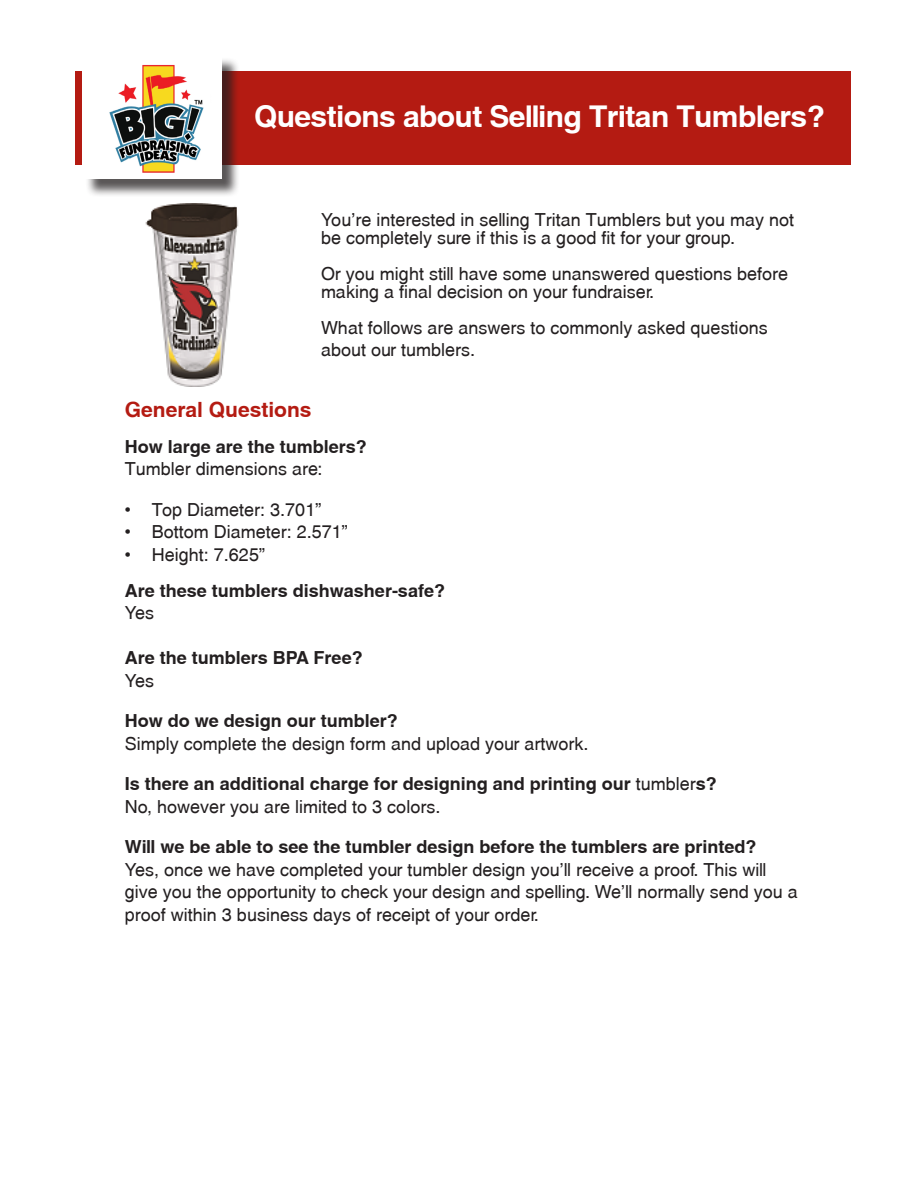
<style>
.page{position:relative;width:918px;height:1188px;background:#fff}
.page>*{position:absolute;margin:0;border:0;box-sizing:border-box;transform-origin:0 0}
.t1{font:700 30px "Swansea";letter-spacing:-.02em;color:#fff}
.t2{font:700 21px "Swansea";color:#b41b12}
.t3{font:18px/22.5px "Swansea";color:#231f20}
.t4{font:700 18px "Swansea";color:#231f20}
.s1{font-weight:400}
</style>
<div class="page">
<div style="left:76px;top:71px;width:775px;height:93px;background:#b41b12"></div>
<div style="left:85px;top:57px;width:161px;height:147px;background:#231f20;opacity:.75"></div>
<div style="left:83px;top:57px;width:138px;height:122px;background:#fff"></div>
<img style="left:105px;top:60px;width:105px;height:114px">
<img style="left:120px;top:203px;width:126px;height:184px">
<p class="t1" style="left:254px;top:98px;width:573px">Questions about Selling Tritan Tumblers?</p>
<p class="t3" style="left:321px;top:210px;width:475px;line-height:18px">You’re interested in selling Tritan Tumblers but you may not be completely sure if this is a good fit for your group.</p>
<p class="t3" style="left:321px;top:264px;width:469px;line-height:18px">Or you might still have some unanswered questions before making a final decision on your fundraiser.</p>
<p class="t3" style="left:321px;top:316px;width:448px">What follows are answers to commonly asked questions about our tumblers.</p>
<p class="t2" style="left:125px;top:396px;width:188px">General Questions</p>
<p class="t4" style="left:125px;top:435px;width:244px">How large are the tumblers?</p>
<p class="t3" style="left:125px;top:457px;width:199px">Tumbler dimensions are:</p>
<p class="t3" style="left:125px;top:498px;width:198px">• Top Diameter: 3.701”</p>
<p class="t3" style="left:125px;top:520px;width:225px">• Bottom Diameter: 2.571”</p>
<p class="t3" style="left:125px;top:543px;width:142px">• Height: 7.625”</p>
<p class="t4" style="left:125px;top:579px;width:322px">Are these tumblers dishwasher-safe?</p>
<p class="t3" style="left:125px;top:601px;width:31px">Yes</p>
<p class="t4" style="left:125px;top:647px;width:239px">Are the tumblers BPA Free?</p>
<p class="t3" style="left:125px;top:669px;width:31px">Yes</p>
<p class="t4" style="left:125px;top:710px;width:274px">How do we design our tumbler?</p>
<p class="t3" style="left:125px;top:732px;width:465px">Simply complete the design form and upload your artwork.</p>
<p class="t4" style="left:125px;top:773px;width:593px">Is there an additional charge for designing and printing our <span class="s1">tumbler</span>s?</p>
<p class="t3" style="left:125px;top:795px;width:317px">No, however you are limited to 3 colors.</p>
<p class="t4" style="left:125px;top:836px;width:633px">Will we be able to see the tumbler design before the tumblers are printed?</p>
<p class="t3" style="left:125px;top:858px;width:675px">Yes, once we have completed your tumbler design you’ll receive a proof. This will give you the opportunity to check your design and spelling. We’ll normally send you a proof within 3 business days of receipt of your order.</p>
</div>
